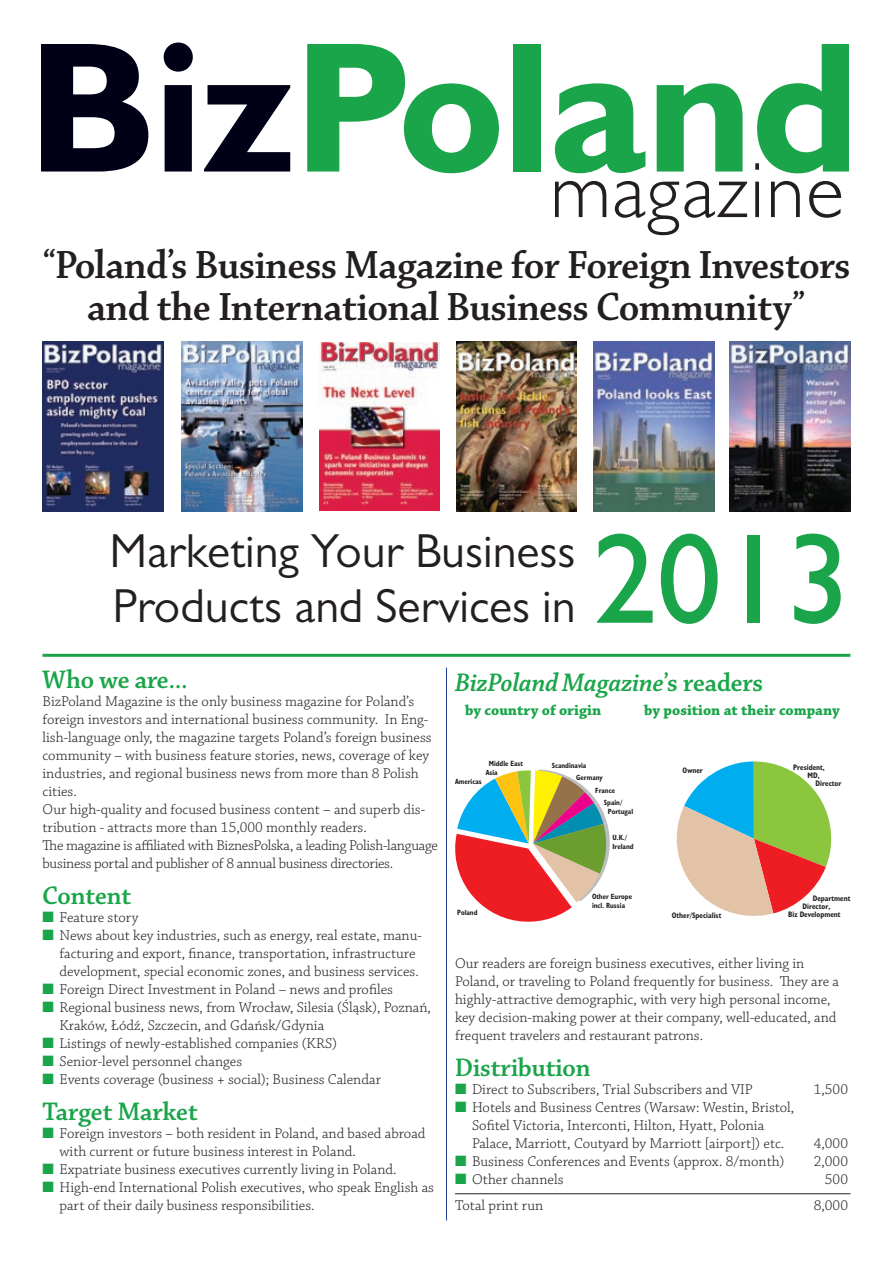
<style>
.page{position:relative;width:893px;height:1263px;background:#fff}
.page>*{position:absolute;margin:0;border:0;box-sizing:border-box;transform-origin:0 0}
.t1{font:500 129px "Gill Sans MT Pro";color:#1aa54a}
.t2{font:48px "Gill Sans MT Pro";color:#231f20}
.t3{font:42px "Chaparral Pro Semibold Disp";color:#231f20}
.RC_text_SubHead{font:27px "Chaparral Pro Semibold Subh";color:#1aa54a}
.RC_text_SubHead-2{font:27px "Chaparral Pro Semibold It Subh";color:#1aa54a}
.RC_text_baseSerif_ha{font:300 15px/18px "Chaparral Pro";color:#231f20}
.RC_text_baseSerif{font:300 15px/18px "Chaparral Pro";color:#231f20}
.RC_text_baseSerif-2{font:300 15px/18px "Chaparral Pro";letter-spacing:-.02em;color:#231f20}
.RC_text_baseSerif-3{font:700 15px "Chaparral Pro";color:#1aa54a}
.t4{font:700 condensed 7.95px/7.9px "Humanist 521 PL";color:#231f20}
.t5{font:700 condensed 7.65px/9.1px "Humanist 521 PL";color:#231f20}
.s1{color:#1aa54a}
.s2{font-family:"Chaparral Pro Semibold Subh"}
</style>
<div class="page">
<svg style="left:41px;top:44px;width:107px;height:128px"></svg>
<svg style="left:164px;top:43px;width:29px;height:129px"></svg>
<svg style="left:204px;top:85px;width:86px;height:87px"></svg>
<svg style="left:307px;top:44px;width:192px;height:129px"></svg>
<div style="left:513px;top:44px;width:28px;height:128px;background:#1aa54a"></div>
<svg style="left:555px;top:83px;width:90px;height:90px"></svg>
<svg style="left:657px;top:83px;width:85px;height:89px"></svg>
<svg style="left:555px;top:181px;width:51px;height:36px"></svg>
<svg style="left:615px;top:181px;width:132px;height:54px"></svg>
<svg style="left:755px;top:182px;width:4px;height:35px"></svg>
<svg style="left:755px;top:44px;width:94px;height:129px"></svg>
<svg style="left:771px;top:181px;width:29px;height:36px"></svg>
<svg style="left:809px;top:181px;width:32px;height:37px"></svg>
<hr style="left:446px;top:668px;width:1px;height:552px;background:#243d91">
<img style="left:182px;top:341px;width:120px;height:171px">
<img style="left:43px;top:341px;width:120px;height:171px">
<img style="left:319px;top:343px;width:120px;height:167px">
<img style="left:456px;top:341px;width:121px;height:171px">
<img style="left:594px;top:341px;width:120px;height:171px">
<img style="left:730px;top:341px;width:120px;height:171px">
<hr style="left:455px;top:1193px;width:395px;height:1px;background:#231f20">
<hr style="left:43px;top:654px;width:807px;height:3px;background:#1aa54a">
<svg style="left:455px;top:769px;width:155px;height:153px"></svg>
<svg style="left:676px;top:761px;width:155px;height:155px"></svg>
<p class="t3" style="left:43px;top:242px;width:809px">“Poland’s Business Magazine for Foreign Investors</p>
<p class="t3" style="left:87px;top:284px;width:720px">and the International Business Community”</p>
<p class="t2" style="left:109px;top:523px;width:468px">Marketing Your Business</p>
<p class="t2" style="left:112px;top:577px;width:464px">Products and Services in</p>
<p class="t1" style="left:592px;top:503px;width:259px">2013</p>
<p class="RC_text_SubHead" style="left:43px;top:664px;width:146px">Who we are…</p>
<p class="RC_text_baseSerif" style="left:43px;top:692px;width:391px">BizPoland Magazine is the only business magazine for Poland’s foreign investors and international business community. In Eng&shy;lish-language only, the magazine targets Poland’s foreign business community – with business feature stories, news, coverage of key industries, and regional business news from more than 8 Polish cities.</p>
<p class="RC_text_baseSerif" style="left:43px;top:800px;width:384px">Our high-quality and focused business content – and superb dis&shy;tribution - attracts more than 15,000 monthly readers.</p>
<p class="RC_text_baseSerif-2" style="left:43px;top:836px;width:397px">The magazine is affiliated with BiznesPolska, a leading Polish-language business portal and publisher of 8 annual business directories.</p>
<p class="RC_text_SubHead" style="left:43px;top:880px;width:90px">Content</p>
<p class="RC_text_baseSerif_ha" style="left:43px;top:908px;width:97px"><span class="s1">■</span> Feature story</p>
<p class="RC_text_baseSerif_ha" style="left:60px;top:926px;width:364px;text-indent:-17px"><span class="s1">■</span> News about key industries, such as energy, real estate, manu&shy;facturing and export, finance, transportation, infrastructure development, special economic zones, and business services.</p>
<p class="RC_text_baseSerif_ha" style="left:43px;top:980px;width:352px"><span class="s1">■</span> Foreign Direct Investment in Poland – news and profiles</p>
<p class="RC_text_baseSerif_ha" style="left:60px;top:998px;width:373px;text-indent:-17px"><span class="s1">■</span> Regional business news, from Wrocław, Silesia (Śląsk), Poznań,<br>Kraków, Łódź, Szczecin, and Gdańsk/Gdynia</p>
<p class="RC_text_baseSerif_ha" style="left:43px;top:1034px;width:296px"><span class="s1">■</span> Listings of newly-established companies (KRS)</p>
<p class="RC_text_baseSerif_ha" style="left:43px;top:1052px;width:201px"><span class="s1">■</span> Senior-level personnel changes</p>
<p class="RC_text_baseSerif_ha" style="left:43px;top:1070px;width:340px"><span class="s1">■</span> Events coverage (business + social); Business Calendar</p>
<p class="RC_text_SubHead" style="left:43px;top:1096px;width:157px">Target Market</p>
<p class="RC_text_baseSerif_ha" style="left:60px;top:1124px;width:367px;text-indent:-17px"><span class="s1">■</span> Foreign investors – both resident in Poland, and based abroad with current or future business interest in Poland.</p>
<p class="RC_text_baseSerif_ha" style="left:43px;top:1160px;width:356px"><span class="s1">■</span> Expatriate business executives currently living in Poland.</p>
<p class="RC_text_baseSerif_ha" style="left:60px;top:1178px;width:376px;text-indent:-17px"><span class="s1">■</span> High-end International Polish executives, who speak English as part of their daily business responsibilities.</p>
<p class="RC_text_SubHead-2" style="left:455px;top:667px;width:310px">BizPoland Magazine<span class="s2">’s readers</span></p>
<p class="RC_text_baseSerif-3" style="left:465px;top:701px;width:138px">by country of origin</p>
<p class="RC_text_baseSerif-3" style="left:644px;top:701px;width:197px">by position at their company</p>
<p class="t5" style="left:489px;top:759px;width:36px">Middle East</p>
<p class="t5" style="left:576px;top:759px;width:28px;line-height:11.6px;text-indent:-25px">Scandinavia<br>Germany</p>
<p class="t5" style="left:604px;top:784px;width:20px;line-height:12.5px;text-indent:-9px">France<br>Spain/</p>
<p class="t5" style="left:608px;top:807px;width:27px">Portugal</p>
<p class="t5" style="left:612px;top:833px;width:23px">U.K./<br>Ireland</p>
<p class="t5" style="left:486px;top:767px;width:13px">Asia</p>
<p class="t5" style="left:455px;top:777px;width:28px">Americas</p>
<p class="t4" style="left:683px;top:766px;width:22px">Owner</p>
<p class="t4" style="left:793px;top:763px;width:33px">President,</p>
<p class="t4" style="left:807px;top:771px;width:14px">MD,</p>
<p class="t4" style="left:816px;top:779px;width:27px">Director</p>
<p class="t5" style="left:457px;top:907px;width:22px">Poland</p>
<p class="t5" style="left:592px;top:891px;width:42px">Other Europe incl. Russia</p>
<p class="t4" style="left:803px;top:894px;width:49px;text-indent:10px">Department<br>Director,</p>
<p class="t4" style="left:672px;top:911px;width:51px">Other/Specialist</p>
<p class="t4" style="left:788px;top:910px;width:54px">Biz Development</p>
<p class="RC_text_baseSerif" style="left:455px;top:955px;width:386px">Our readers are foreign business executives, either living in Poland, or traveling to Poland frequently for business. They are a highly-attractive demographic, with very high personal income, key decision-making power at their company, well-educated, and frequent travelers and restaurant patrons.</p>
<p class="RC_text_SubHead" style="left:455px;top:1053px;width:137px">Distribution</p>
<p class="RC_text_baseSerif_ha" style="left:455px;top:1081px;width:299px"><span class="s1">■</span> Direct to Subscribers, Trial Subscribers and VIP</p>
<p class="RC_text_baseSerif_ha" style="left:814px;top:1081px;width:36px">1,500</p>
<p class="RC_text_baseSerif_ha" style="left:472px;top:1099px;width:324px;text-indent:-17px"><span class="s1">■</span> Hotels and Business Centres (Warsaw: Westin, Bristol,<br>Sofitel Victoria, Interconti, Hilton, Hyatt, Polonia<br>Palace, Marriott, Coutyard by Marriott [airport]) etc.</p>
<p class="RC_text_baseSerif_ha" style="left:814px;top:1135px;width:36px">4,000</p>
<p class="RC_text_baseSerif_ha" style="left:455px;top:1153px;width:331px"><span class="s1">■</span> Business Conferences and Events (approx. 8/month)</p>
<p class="RC_text_baseSerif_ha" style="left:814px;top:1153px;width:36px">2,000</p>
<p class="RC_text_baseSerif_ha" style="left:455px;top:1171px;width:110px"><span class="s1">■</span> Other channels</p>
<p class="RC_text_baseSerif_ha" style="left:825px;top:1171px;width:25px">500</p>
<p class="RC_text_baseSerif_ha" style="left:455px;top:1197px;width:90px">Total print run</p>
<p class="RC_text_baseSerif_ha" style="left:814px;top:1197px;width:36px">8,000</p>
</div>
